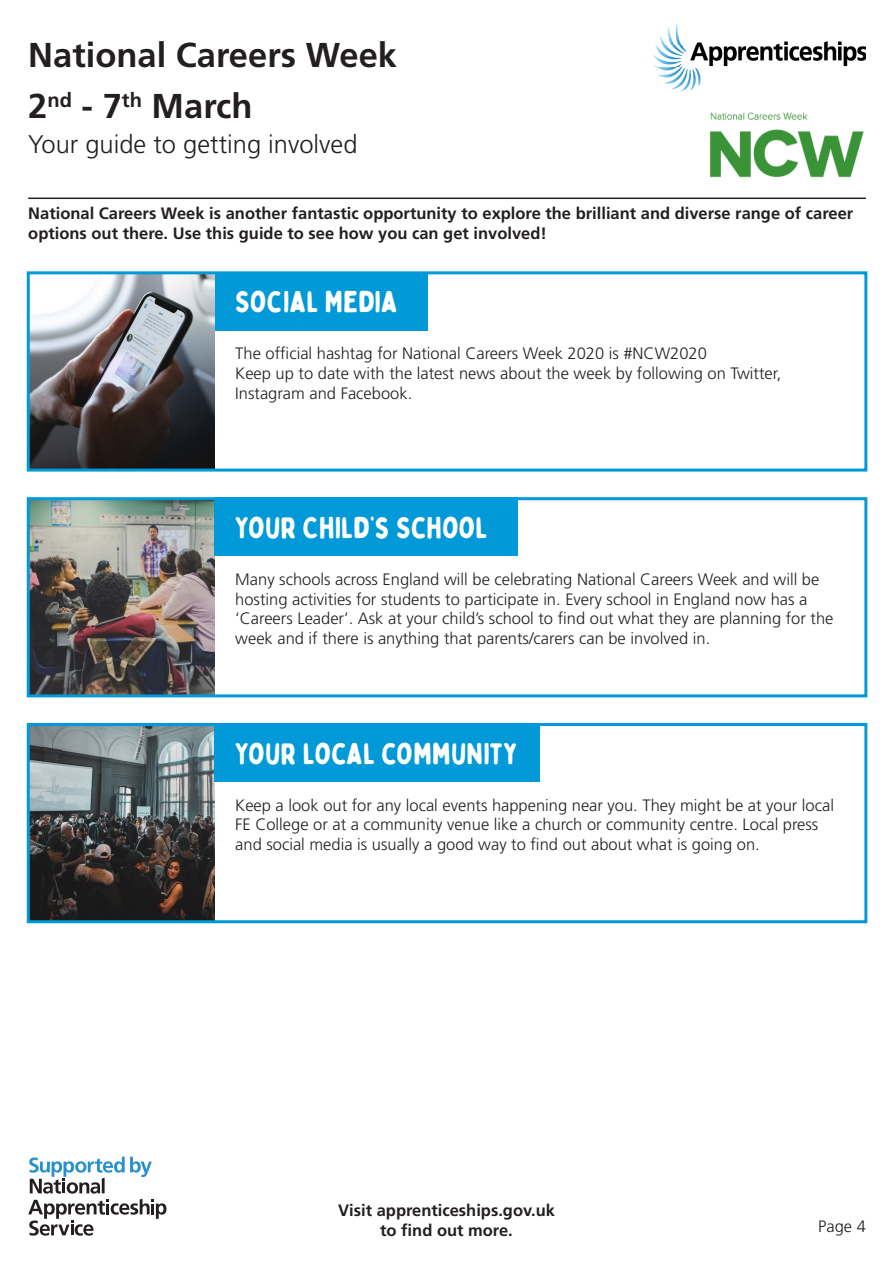
<style>
.page{position:relative;width:893px;height:1263px;background:#fff}
.page>*{position:absolute;margin:0;border:0;box-sizing:border-box;transform-origin:0 0}
.t1{font:700 34.5px/51px "Frutiger";color:#231f20}
.t2{font:30px "Bobby Jones Soft";color:#fff}
.t3{font:300 25.5px "Frutiger";color:#231f20}
.t4{font:300 16.5px/19.8px "Frutiger";color:#231f20}
.t5{font:700 16.5px/19.8px "Frutiger";color:#231f20;text-align:center}
</style>
<div class="page">
<img style="left:31px;top:275px;width:184px;height:193px">
<img style="left:31px;top:501px;width:184px;height:192px">
<img style="left:31px;top:727px;width:184px;height:192px">
<div style="left:27px;top:271px;width:840px;height:201px;border:3px solid #0199d7"></div>
<div style="left:27px;top:497px;width:840px;height:200px;border:3px solid #0199d7"></div>
<div style="left:27px;top:723px;width:840px;height:200px;border:3px solid #0199d7"></div>
<svg style="left:28px;top:1199px;width:138px;height:36px"></svg>
<svg style="left:29px;top:1157px;width:123px;height:36px"></svg>
<hr style="left:28px;top:198px;width:838px;height:1px;background:#231f20">
<img style="left:653px;top:23px;width:213px;height:69px">
<div style="left:215px;top:272px;width:212px;height:58px;background:#0199d7"></div>
<div style="left:215px;top:498px;width:303px;height:58px;background:#0199d7"></div>
<div style="left:215px;top:724px;width:325px;height:58px;background:#0199d7"></div>
<img style="left:710px;top:112px;width:154px;height:66px">
<h1 class="t1" style="left:28px;top:30px;width:370px">National Careers Week<br>2<sup>nd</sup> - 7<sup>th</sup> March</h1>
<h3 class="t3" style="left:28px;top:130px;width:331px">Your guide to getting involved</h3>
<p class="t5" style="left:28px;top:203px;width:826px;text-align:left">National Careers Week is another fantastic opportunity to explore the brilliant and diverse range of career options out there. Use this guide to see how you can get involved!</p>
<h2 class="t2" style="left:235px;top:283px;width:164px">SOCIAL MEDIA</h2>
<p class="t4" style="left:235px;top:343px;width:548px">The official hashtag for National Careers Week 2020 is #NCW2020<br>Keep up to date with the latest news about the week by following on Twitter,<br>Instagram and Facebook.</p>
<h2 class="t2" style="left:235px;top:509px;width:254px">YOUR CHILD’S SCHOOL</h2>
<p class="t4" style="left:235px;top:569px;width:600px">Many schools across England will be celebrating National Careers Week and will be hosting activities for students to participate in. Every school in England now has a ‘Careers Leader’. Ask at your child’s school to find out what they are planning for the week and if there is anything that parents/carers can be involved in.</p>
<h2 class="t2" style="left:235px;top:735px;width:285px">YOUR LOCAL COMMUNITY</h2>
<p class="t4" style="left:235px;top:795px;width:600px">Keep a look out for any local events happening near you. They might be at your local<br>FE College or at a community venue like a church or community centre. Local press and social media is usually a good way to find out about what is going on.</p>
<p class="t5" style="left:338px;top:1200px;width:218px">Visit apprenticeships.gov.uk to find out more.</p>
<p class="t4" style="left:818px;top:1217px;width:49px">Page 4</p>
</div>
